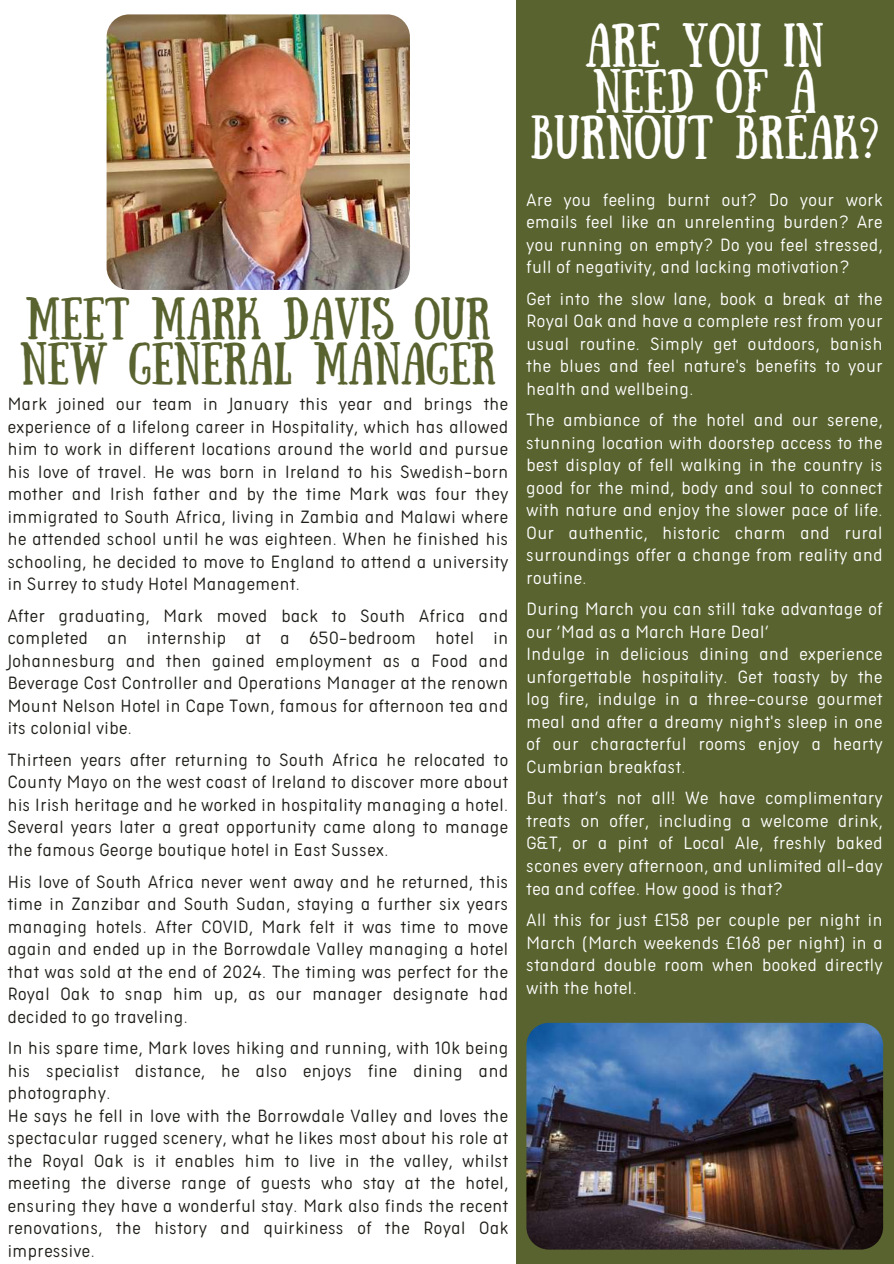
<style>
.page{position:relative;width:894px;height:1264px;background:#fff}
.page>*{position:absolute;margin:0;border:0;box-sizing:border-box;transform-origin:0 0}
.t1{font:43.8px/46.2px "Sunday";color:#fff;text-align:center}
.t2{font:42.3px/45px "Sunday";color:#59632f}
.t3{font:300 19.5px/22.5px "Aristotelica Pro Cnd Txt";letter-spacing:.03em;color:#1e1d18;text-align:justify}
.t4{font:300 19.5px/22.5px "Aristotelica Pro Cnd Txt";letter-spacing:.03em;color:#fff;text-align:justify}
</style>
<div class="page">
<div style="left:515px;top:0;width:378px;height:1263px;background:#59632f"></div>
<img style="left:107px;top:14px;width:302px;height:276px;border-radius:22px">
<img style="left:526px;top:1022px;width:356px;height:226px;border-radius:22px">
<h2 class="t2" style="left:20px;top:291px;width:477px">MEET MARK DAVIS OUR<br>NEW GENERAL MANAGER</h2>
<p class="t3" style="left:8px;top:392px;width:502px">Mark joined our team in January this year and brings the experience of a lifelong career in Hospitality, which has allowed him to work in different locations around the world and pursue his love of travel. He was born in Ireland to his Swedish-born mother and Irish father and by the time Mark was four they immigrated to South Africa, living in Zambia and Malawi where he attended school until he was eighteen. When he finished his schooling, he decided to move to England to attend a university in Surrey to study Hotel Management.</p>
<p class="t3" style="left:8px;top:603px;width:502px">After graduating, Mark moved back to South Africa and completed an internship at a 650-bedroom hotel in Johannesburg and then gained employment as a Food and Beverage Cost Controller and Operations Manager at the renown Mount Nelson Hotel in Cape Town, famous for afternoon tea and its colonial vibe.</p>
<p class="t3" style="left:8px;top:747px;width:502px">Thirteen years after returning to South Africa he relocated to County Mayo on the west coast of Ireland to discover more about his Irish heritage and he worked in hospitality managing a hotel.<br>Several years later a great opportunity came along to manage the famous George boutique hotel in East Sussex.</p>
<p class="t3" style="left:8px;top:869px;width:502px">His love of South Africa never went away and he returned, this time in Zanzibar and South Sudan, staying a further six years managing hotels. After COVID, Mark felt it was time to move again and ended up in the Borrowdale Valley managing a hotel that was sold at the end of 2024. The timing was perfect for the Royal Oak to snap him up, as our manager designate had decided to go traveling.</p>
<p class="t3" style="left:8px;top:1035px;width:502px;text-align:left">In his spare time, Mark loves hiking and running, with 10k being his specialist distance, he also enjoys fine dining and photography.<br>He says he fell in love with the Borrowdale Valley and loves the spectacular rugged scenery, what he likes most about his role at the Royal Oak is it enables him to live in the valley, whilst meeting the diverse range of guests who stay at the hotel, ensuring they have a wonderful stay. Mark also finds the recent renovations, the history and quirkiness of the Royal Oak impressive.</p>
<h1 class="t1" style="left:530px;top:17px;width:349px">ARE YOU IN<br>NEED OF A<br>BURNOUT BREAK?</h1>
<p class="t4" style="left:526px;top:187px;width:357px">Are you feeling burnt out? Do your work emails feel like an unrelenting burden? Are you running on empty? Do you feel stressed, full of negativity, and lacking motivation?</p>
<p class="t4" style="left:526px;top:286px;width:357px">Get into the slow lane, book a break at the Royal Oak and have a complete rest from your usual routine. Simply get outdoors, banish the blues and feel nature's benefits to your health and wellbeing.</p>
<p class="t4" style="left:526px;top:408px;width:357px">The ambiance of the hotel and our serene, stunning location with doorstep access to the best display of fell walking in the country is good for the mind, body and soul to connect with nature and enjoy the slower pace of life.<br>Our authentic, historic charm and rural surroundings offer a change from reality and routine.</p>
<p class="t4" style="left:526px;top:597px;width:357px;text-align:left">During March you can still take advantage of our ‘Mad as a March Hare Deal’<br>Indulge in delicious dining and experience unforgettable hospitality. Get toasty by the log fire, indulge in a three-course gourmet meal and after a dreamy night's sleep in one of our characterful rooms enjoy a hearty Cumbrian breakfast.</p>
<p class="t4" style="left:526px;top:786px;width:357px">But that’s not all! We have complimentary treats on offer, including a welcome drink, G&amp;T, or a pint of Local Ale, freshly baked scones every afternoon, and unlimited all-day tea and coffee. How good is that?</p>
<p class="t4" style="left:526px;top:907px;width:357px">All this for just £158 per couple per night in March (March weekends £168 per night) in a standard double room when booked directly with the hotel.</p>
</div>
